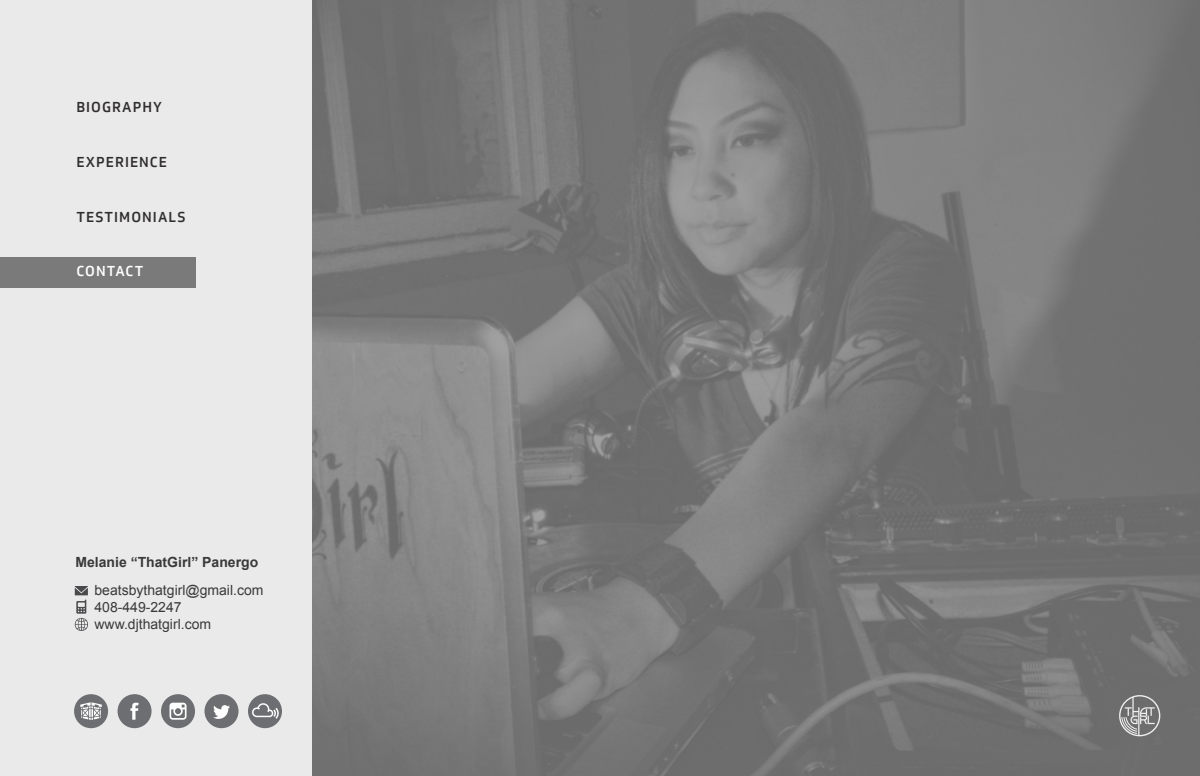
<style>
.page{position:relative;width:1200px;height:776px;background:#fff}
.page>*{position:absolute;margin:0;border:0;box-sizing:border-box;transform-origin:0 0}
.t1{font:14px/17px "Arial";color:#3a3a3a}
.t2{font:500 14px "Soleto Trial";letter-spacing:.075em;color:#302d2f}
.t3{font:700 14px "Arial";color:#3a3a3a}
.t4{font:500 14px "Soleto Trial";letter-spacing:.065em;color:#fff}
</style>
<div class="page">
<img style="left:312px;top:0;width:888px;height:776px">
<div style="left:0;top:0;width:312px;height:776px;background:#eaeaea"></div>
<div style="left:0;top:257px;width:196px;height:31px;background:#7a7a7a"></div>
<svg style="left:76px;top:600px;width:11px;height:14px"></svg>
<div style="left:66px;top:259px;width:134px;height:27px;background:#7a7a7a"></div>
<svg style="left:76px;top:694px;width:31px;height:35px"></svg>
<svg style="left:120px;top:694px;width:31px;height:35px"></svg>
<svg style="left:163px;top:694px;width:31px;height:35px"></svg>
<svg style="left:205px;top:694px;width:31px;height:35px"></svg>
<svg style="left:251px;top:694px;width:31px;height:35px"></svg>
<svg style="left:1109px;top:688px;width:64px;height:58px;background:#7c7c7c"></svg>
<p class="t2" style="left:76px;top:98px;width:87px">BIOGRAPHY</p>
<p class="t2" style="left:76px;top:153px;width:92px">EXPERIENCE</p>
<p class="t2" style="left:76px;top:208px;width:110px">TESTIMONIALS</p>
<p class="t4" style="left:76px;top:263px;width:68px">CONTACT</p>
<p class="t3" style="left:76px;top:553px;width:184px">Melanie “ThatGirl” Panergo</p>
<p class="t1" style="left:95px;top:582px;width:171px">beatsbythatgirl@gmail.com<br>408-449-2247 www.djthatgirl.com</p>
</div>
